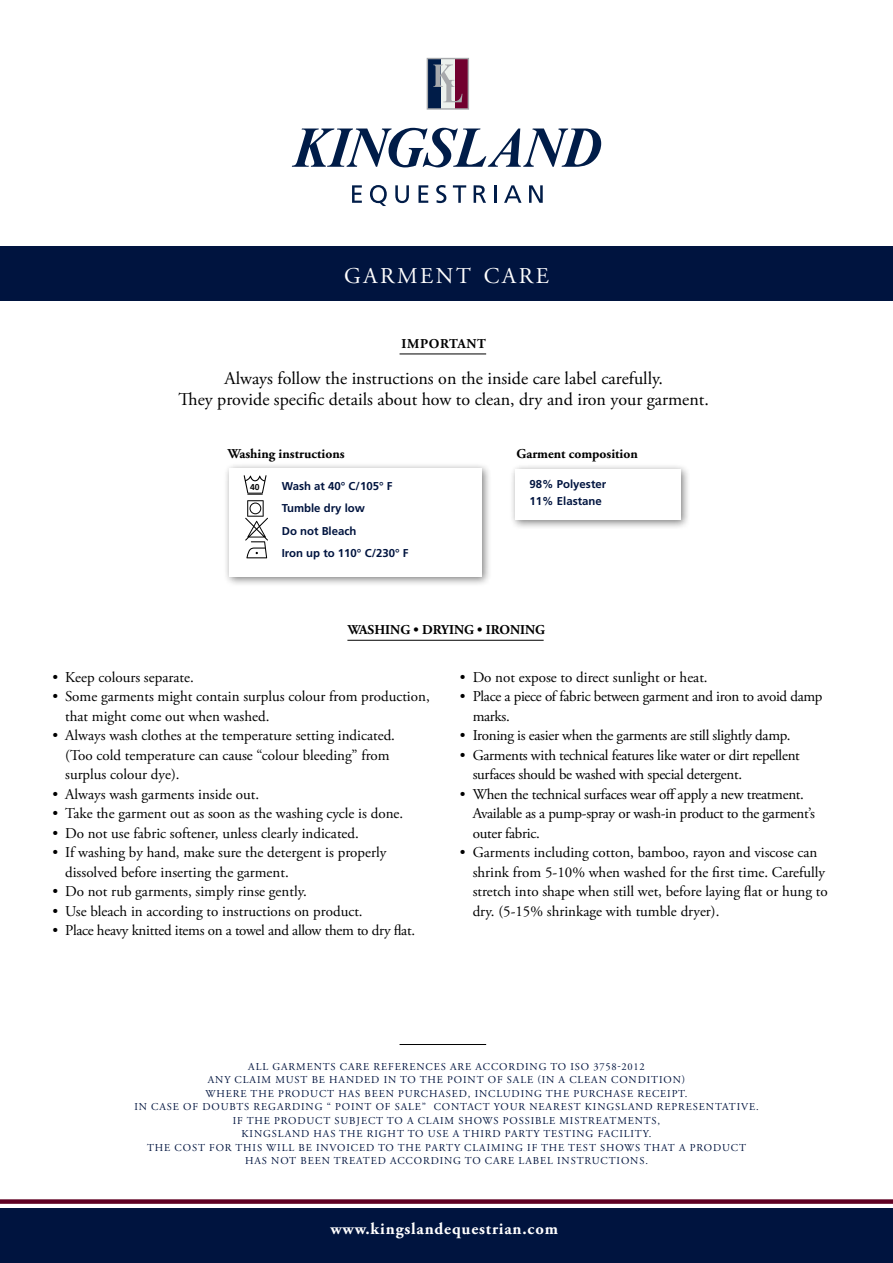
<style>
.page{position:relative;width:893px;height:1263px;background:#fff}
.page>*{position:absolute;margin:0;border:0;box-sizing:border-box;transform-origin:0 0}
.t1{font:22.5px "Adobe Garamond Pro";letter-spacing:.115em;color:#fff}
.t2{font:18px/21px "Adobe Garamond Pro";color:#000;text-align:center}
.t3{font:700 16.5px "Adobe Garamond Pro";letter-spacing:.05em;color:#fff}
.t4{font:15px/19.5px "Adobe Garamond Pro";color:#000}
.t5{font:15px/19.5px "Adobe Garamond Pro";letter-spacing:-.02em;color:#000}
.t6{font:700 13.5px "Adobe Garamond Pro";color:#000}
.t7{font:700 13.5px "Adobe Garamond Pro";letter-spacing:.05em;color:#000}
.t8{font:700 11.4px/22.5px "Frutiger";color:#00143f}
.t9{font:10.5px/13.5px "Adobe Garamond Pro";letter-spacing:.085em;color:#00143f;text-align:center}
.t10{font:700 8.55px "Frutiger";color:#000}
</style>
<div class="page">
<div style="left:0;top:246px;width:893px;height:54px;background:#00143f"></div>
<div style="left:0;top:1209px;width:893px;height:54px;background:#00143f"></div>
<svg style="left:292px;top:128px;width:309px;height:39px"></svg>
<svg style="left:427px;top:58px;width:42px;height:52px;background:#806a81"></svg>
<svg style="left:352px;top:185px;width:10px;height:18px"></svg>
<svg style="left:370px;top:185px;width:17px;height:21px"></svg>
<svg style="left:395px;top:185px;width:14px;height:18px"></svg>
<svg style="left:418px;top:185px;width:10px;height:18px"></svg>
<svg style="left:436px;top:185px;width:10px;height:18px"></svg>
<svg style="left:453px;top:185px;width:13px;height:18px"></svg>
<svg style="left:474px;top:185px;width:12px;height:18px"></svg>
<hr style="left:494px;top:185px;width:3px;height:18px;background:#001c48">
<svg style="left:504px;top:185px;width:17px;height:18px"></svg>
<svg style="left:529px;top:185px;width:14px;height:18px"></svg>
<div style="left:0;top:1199px;width:893px;height:5px;background:#5f0022"></div>
<div style="left:509px;top:463px;width:182px;height:68px;background:#000;opacity:.5"></div>
<div style="left:515px;top:469px;width:165px;height:51px;background:#fff"></div>
<div style="left:223px;top:462px;width:269px;height:125px;background:#000;opacity:.5"></div>
<div style="left:229px;top:468px;width:252px;height:108px;background:#fff"></div>
<svg style="left:244px;top:475px;width:24px;height:83px"></svg>
<div style="left:252px;top:506px;width:7px;height:6px;background:#fff;border-radius:50%"></div>
<hr style="left:347px;top:640px;width:197px;height:1px;background:#000">
<hr style="left:400px;top:354px;width:86px;height:1px;background:#000">
<hr style="left:400px;top:1044px;width:86px;height:1px;background:#000">
<h1 class="t1" style="left:344px;top:262px;width:206px">GARMENT CARE</h1>
<p class="t7" style="left:401px;top:336px;width:86px">IMPORTANT</p>
<p class="t2" style="left:179px;top:369px;width:532px">Always follow the instructions on the inside care label carefully.<br>They provide specific details about how to clean, dry and iron your garment.</p>
<p class="t6" style="left:228px;top:445px;width:118px">Washing instructions</p>
<p class="t10" style="left:250px;top:482px;width:11px">40</p>
<p class="t8" style="left:282px;top:474px;width:128px">Wash at 40° C/105° F<br>Tumble dry low<br>Do not Bleach<br>Iron up to 110° C/230° F</p>
<p class="t6" style="left:517px;top:445px;width:123px">Garment composition</p>
<p class="t8" style="left:530px;top:476px;width:78px;line-height:16.5px">98% Polyester<br>11% Elastane</p>
<p class="t6" style="left:348px;top:622px;width:199px">WASHING • DRYING • IRONING</p>
<p class="t4" style="left:460px;top:668px;width:249px">• Do not expose to direct sunlight or heat.</p>
<p class="t5" style="left:473px;top:687px;width:351px;text-indent:-13px">• Place a piece of fabric between garment and iron to avoid damp marks.</p>
<p class="t5" style="left:460px;top:726px;width:332px">• Ironing is easier when the garments are still slightly damp.</p>
<p class="t5" style="left:473px;top:746px;width:329px;text-indent:-13px">• Garments with technical features like water or dirt repellent surfaces should be washed with special detergent.</p>
<p class="t5" style="left:473px;top:785px;width:344px;text-indent:-13px">• When the technical surfaces wear off apply a new treatment.<br>Available as a pump-spray or wash-in product to the garment’s outer fabric.</p>
<p class="t4" style="left:473px;top:843px;width:357px;text-indent:-13px">• Garments including cotton, bamboo, rayon and viscose can shrink from 5-10% when washed for the first time. Carefully stretch into shape when still wet, before laying flat or hung to dry. (5-15% shrinkage with tumble dryer).</p>
<p class="t4" style="left:52px;top:668px;width:143px">• Keep colours separate.</p>
<p class="t4" style="left:65px;top:687px;width:366px;text-indent:-13px">• Some garments might contain surplus colour from production, that might come out when washed.</p>
<p class="t4" style="left:65px;top:726px;width:331px;text-indent:-13px">• Always wash clothes at the temperature setting indicated. (Too cold temperature can cause “colour bleeding” from surplus colour dye).</p>
<p class="t4" style="left:52px;top:785px;width:208px">• Always wash garments inside out.</p>
<p class="t4" style="left:52px;top:804px;width:352px">• Take the garment out as soon as the washing cycle is done.</p>
<p class="t4" style="left:52px;top:824px;width:308px">• Do not use fabric softener, unless clearly indicated.</p>
<p class="t4" style="left:65px;top:843px;width:323px;text-indent:-13px">• If washing by hand, make sure the detergent is properly dissolved before inserting the garment.</p>
<p class="t4" style="left:52px;top:882px;width:256px">• Do not rub garments, simply rinse gently.</p>
<p class="t4" style="left:52px;top:902px;width:312px">• Use bleach in according to instructions on product.</p>
<p class="t5" style="left:52px;top:921px;width:364px">• Place heavy knitted items on a towel and allow them to dry flat.</p>
<p class="t9" style="left:134px;top:1060px;width:626px">ALL GARMENTS CARE REFERENCES ARE ACCORDING TO ISO 3758-2012<br>ANY CLAIM MUST BE HANDED IN TO THE POINT OF SALE (IN A CLEAN CONDITION)<br>WHERE THE PRODUCT HAS BEEN PURCHASED, INCLUDING THE PURCHASE RECEIPT.<br>IN CASE OF DOUBTS REGARDING “ POINT OF SALE” CONTACT YOUR NEAREST KINGSLAND REPRESENTATIVE.<br>IF THE PRODUCT SUBJECT TO A CLAIM SHOWS POSSIBLE MISTREATMENTS,<br>KINGSLAND HAS THE RIGHT TO USE A THIRD PARTY TESTING FACILITY.<br>THE COST FOR THIS WILL BE INVOICED TO THE PARTY CLAIMING IF THE TEST SHOWS THAT A PRODUCT<br>HAS NOT BEEN TREATED ACCORDING TO CARE LABEL INSTRUCTIONS.</p>
<p class="t3" style="left:330px;top:1219px;width:229px">www.kingslandequestrian.com</p>
</div>
